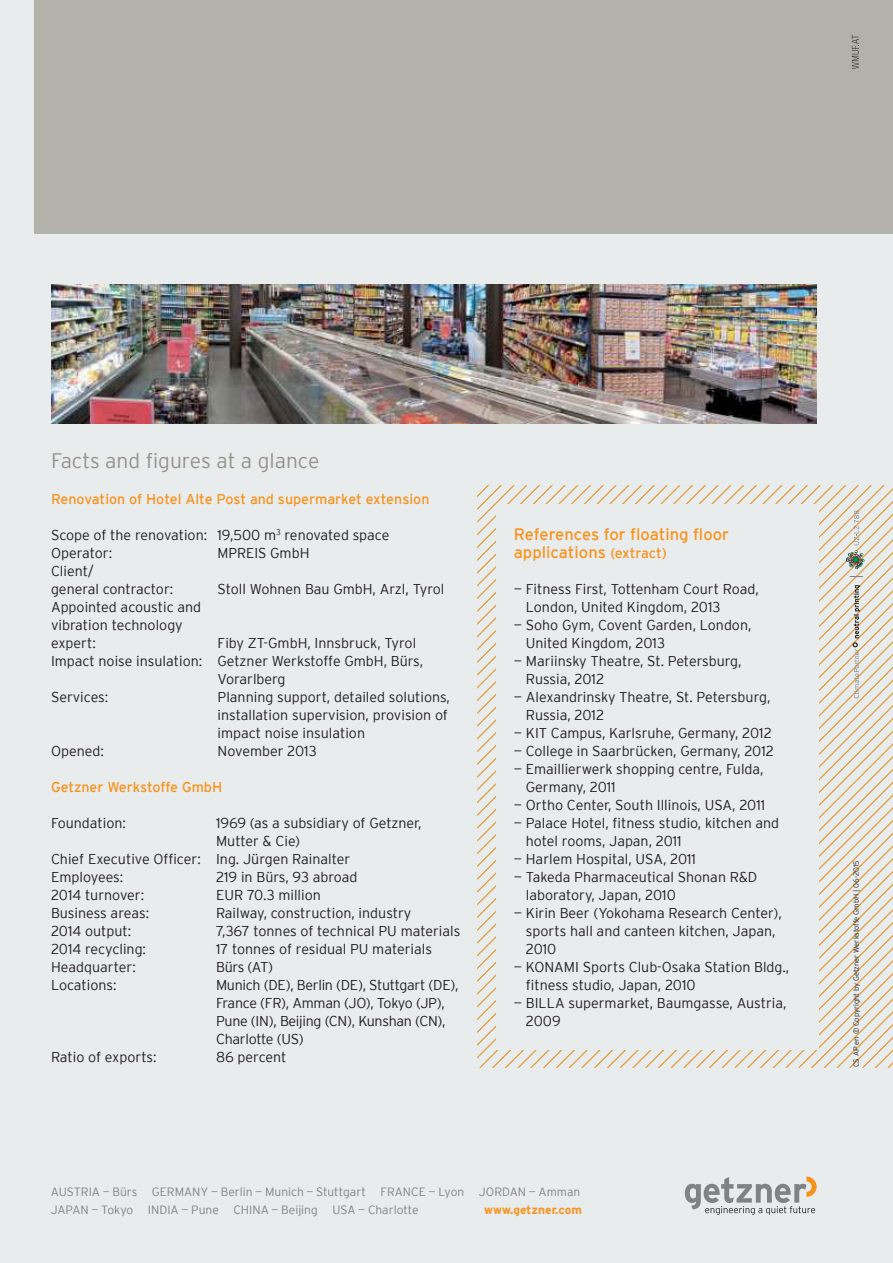
<style>
.page{position:relative;width:893px;height:1263px;background:#e9eced}
.page>*{position:absolute;margin:0;border:0;box-sizing:border-box;transform-origin:0 0}
.t1{font:300 21px "Interstate";color:#94948b}
.t2{font:16.5px/18px "Interstate";color:#f7931d}
.t3{font:300 14.25px/18px "Interstate";color:#221f1f}
.t4{font:300 14.25px/18px "Interstate";letter-spacing:-.02em;color:#221f1f}
.t5{font:14.25px "Interstate";color:#f7931d}
.t6{font:300 12px/17.4px "Interstate";color:#808284}
.t7{font:700 12px "Interstate";color:#f7931d}
.t8{font:300 7.5px "Interstate";color:#221f1f}
.s1{font-size:14.25px}
</style>
<div class="page">
<div style="left:34px;top:0;width:859px;height:234px;background:#b2b2aa"></div>
<img style="left:51px;top:285px;width:765px;height:139px">
<svg style="left:852px;top:35px;width:7px;height:34px"></svg>
<svg style="left:483px;top:486px;width:12px;height:581px"></svg>
<svg style="left:685px;top:1176px;width:132px;height:39px"></svg>
<hr style="left:837px;top:1095px;width:32px;height:1px;background:#808284">
<svg style="left:697px;top:486px;width:196px;height:581px"></svg>
<h1 class="t1" style="left:51px;top:449px;width:270px">Facts and igures at a glance</h1>
<p class="t5" style="left:51px;top:493px;width:380px">Renovation of Hotel Alte Post and supermarket extension</p>
<p class="t3" style="left:51px;top:526px;width:340px">Scope of the renovation: 19,500 m<sup>3</sup> renovated space<br>Operator:</p>
<p class="t3" style="left:218px;top:544px;width:93px">MPREIS GmbH</p>
<p class="t3" style="left:51px;top:562px;width:124px">Client/<br>general contractor:</p>
<p class="t3" style="left:218px;top:580px;width:228px">Stoll Wohnen Bau GmbH, Arzl, Tyrol</p>
<p class="t3" style="left:51px;top:598px;width:152px">Appointed acoustic and vibration technology expert:</p>
<p class="t3" style="left:218px;top:634px;width:200px">Fiby ZT-GmbH, Innsbruck, Tyrol</p>
<p class="t3" style="left:51px;top:652px;width:374px">Impact noise insulation: Getzner Werkstoffe GmbH, Bürs,</p>
<p class="t3" style="left:218px;top:670px;width:70px">Vorarlberg</p>
<p class="t3" style="left:51px;top:688px;width:59px">Services:</p>
<p class="t3" style="left:218px;top:688px;width:234px">Planning support, detailed solutions, installation supervision, provision of impact noise insulation</p>
<p class="t3" style="left:51px;top:742px;width:54px">Opened:</p>
<p class="t3" style="left:218px;top:742px;width:101px">November 2013</p>
<p class="t5" style="left:51px;top:781px;width:173px">Getzner Werkstoffe GmbH</p>
<p class="t3" style="left:51px;top:814px;width:76px">Foundation:</p>
<p class="t3" style="left:216px;top:814px;width:207px">1969 (as a subsidiary of Getzner,</p>
<p class="t3" style="left:216px;top:832px;width:86px">Mutter &amp; Cie)</p>
<p class="t3" style="left:51px;top:850px;width:301px">Chief Executive Oficer: Ing. Jürgen Rainalter</p>
<p class="t3" style="left:51px;top:868px;width:74px">Employees:</p>
<p class="t3" style="left:216px;top:868px;width:143px">219 in Bürs, 93 abroad</p>
<p class="t3" style="left:51px;top:886px;width:95px">2014 turnover:</p>
<p class="t3" style="left:216px;top:886px;width:106px">EUR 70.3 million</p>
<p class="t3" style="left:51px;top:904px;width:100px">Business areas:</p>
<p class="t3" style="left:216px;top:904px;width:197px">Railway, construction, industry</p>
<p class="t3" style="left:51px;top:922px;width:82px">2014 output:</p>
<p class="t3" style="left:216px;top:922px;width:246px">7,367 tonnes of technical PU materials</p>
<p class="t3" style="left:51px;top:940px;width:97px">2014 recycling:</p>
<p class="t3" style="left:216px;top:940px;width:218px">17 tonnes of residual PU materials</p>
<p class="t3" style="left:51px;top:958px;width:86px">Headquarter:</p>
<p class="t3" style="left:216px;top:958px;width:59px">Bürs (AT)</p>
<p class="t3" style="left:51px;top:976px;width:67px">Locations:</p>
<p class="t4" style="left:216px;top:976px;width:244px">Munich (DE), Berlin (DE), Stuttgart (DE), France (FR), Amman (JO), Tokyo (JP), Pune (IN), Beijing (CN), Kunshan (CN), Charlotte (US)</p>
<p class="t3" style="left:51px;top:1048px;width:107px">Ratio of exports:</p>
<p class="t3" style="left:216px;top:1048px;width:72px">86 percent</p>
<p class="t2" style="left:514px;top:526px;width:217px">References for floating floor applications <span class="s1">(extract)</span></p>
<p class="t3" style="left:526px;top:580px;width:235px;text-indent:-12px">— Fitness First, Tottenham Court Road,<br>London, United Kingdom, 2013</p>
<p class="t3" style="left:526px;top:616px;width:227px;text-indent:-12px">— Soho Gym, Covent Garden, London,<br>United Kingdom, 2013</p>
<p class="t3" style="left:526px;top:652px;width:217px;text-indent:-12px">— Mariinsky Theatre, St. Petersburg,<br>Russia, 2012</p>
<p class="t3" style="left:526px;top:688px;width:246px;text-indent:-12px">— Alexandrinsky Theatre, St. Petersburg,<br>Russia, 2012</p>
<p class="t3" style="left:514px;top:724px;width:259px">— KIT Campus, Karlsruhe, Germany, 2012</p>
<p class="t3" style="left:514px;top:742px;width:262px">— College in Saarbrücken, Germany, 2012</p>
<p class="t3" style="left:526px;top:760px;width:239px;text-indent:-12px">— Emaillierwerk shopping centre, Fulda,<br>Germany, 2011</p>
<p class="t3" style="left:514px;top:796px;width:253px">— Ortho Center, South Illinois, USA, 2011</p>
<p class="t3" style="left:526px;top:814px;width:255px;text-indent:-12px">— Palace Hotel, fitness studio, kitchen and hotel rooms, Japan, 2011</p>
<p class="t3" style="left:514px;top:850px;width:184px">— Harlem Hospital, USA, 2011</p>
<p class="t3" style="left:526px;top:868px;width:233px;text-indent:-12px">— Takeda Pharmaceutical Shonan R&amp;D laboratory, Japan, 2010</p>
<p class="t3" style="left:526px;top:904px;width:257px;text-indent:-12px">— Kirin Beer (Yokohama Research Center), sports hall and canteen kitchen, Japan,<br>2010</p>
<p class="t3" style="left:526px;top:958px;width:265px;text-indent:-12px">— KONAMI Sports Club-Osaka Station Bldg., fitness studio, Japan, 2010</p>
<p class="t3" style="left:526px;top:994px;width:262px;text-indent:-12px">— BILLA supermarket, Baumgasse, Austria,<br>2009</p>
<p class="t6" style="left:51px;top:1184px;width:531px">AUSTRIA — Bürs GERMANY — Berlin — Munich — Stuttgart FRANCE — Lyon JORDAN — Amman<br>JAPAN — Tokyo INDIA — Pune CHINA — Beijing USA — Charlotte</p>
<p class="t7" style="left:484px;top:1205px;width:99px">www.getzner.com</p>
<p class="t8" style="left:852px;top:1067px;width:208px;rotate:-90deg">CS AP en © Copyright by Getzner Werkstoffe GmbH | 06-2015</p>
</div>
